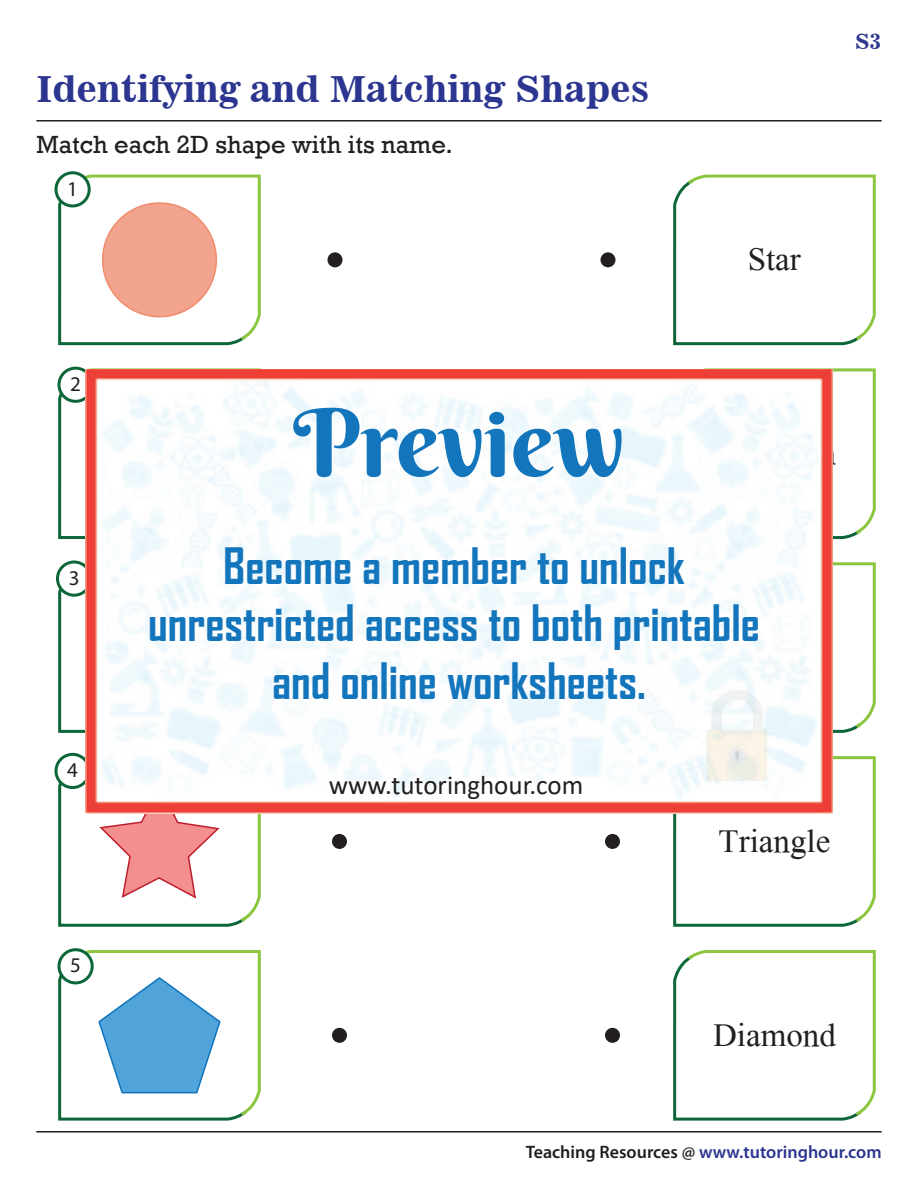
<style>
.page{position:relative;width:918px;height:1188px;background:#fff}
.page>*{position:absolute;margin:0;border:0;box-sizing:border-box;transform-origin:0 0}
.t1{font:94.05px "Berkshire Swash";color:#1375bc}
.t2{font:700 48px/57.6px "Agency FB";color:#1375bc;text-align:center}
.t3{font:36px "News 701 BT Bold A";color:#2c3690}
.t4{font:33px "Mongolian Baiti";color:#231f20}
.t5{font:27px "Calibri";color:#211e1e}
.t6{font:25.5px "Rockwell";color:#231f20}
.t7{font:21px "Myriad Pro";color:#231f20}
.t8{font:21px "News 701 BT Bold A";color:#2e388e}
.t9{font:600 18px "Myriad Pro";color:#2b358f}
.s1{color:#211e1e}
</style>
<div class="page">
<hr style="left:36px;top:120px;width:846px;height:2px;background:#211e1e">
<hr style="left:36px;top:1131px;width:846px;height:2px;background:#211e1e">
<div style="left:327px;top:252px;width:15px;height:15px;background:#231f20;border-radius:50%"></div>
<div style="left:600px;top:252px;width:15px;height:15px;background:#231f20;border-radius:50%"></div>
<div style="left:332px;top:834px;width:15px;height:15px;background:#231f20;border-radius:50%"></div>
<div style="left:605px;top:834px;width:15px;height:15px;background:#231f20;border-radius:50%"></div>
<div style="left:332px;top:1028px;width:15px;height:15px;background:#231f20;border-radius:50%"></div>
<div style="left:605px;top:1028px;width:15px;height:15px;background:#231f20;border-radius:50%"></div>
<svg style="left:673px;top:174px;width:203px;height:172px"></svg>
<svg style="left:703px;top:368px;width:173px;height:173px"></svg>
<svg style="left:832px;top:561px;width:44px;height:173px"></svg>
<svg style="left:672px;top:755px;width:204px;height:172px"></svg>
<svg style="left:673px;top:950px;width:203px;height:171px"></svg>
<svg style="left:58px;top:174px;width:203px;height:172px"></svg>
<svg style="left:58px;top:367px;width:203px;height:174px"></svg>
<div style="left:56px;top:561px;width:36px;height:36px;border:3px solid #0c6638;border-radius:50%"></div>
<div style="left:54px;top:753px;width:37px;height:36px;border:3px solid #0c6638;border-radius:50%"></div>
<svg style="left:58px;top:950px;width:203px;height:171px"></svg>
<div style="left:59px;top:950px;width:33px;height:33px;background:#fff;border-radius:50%"></div>
<div style="left:57px;top:948px;width:37px;height:36px;border:3px solid #0c6638;border-radius:50%"></div>
<div style="left:56px;top:173px;width:33px;height:33px;background:#fff;border-radius:50%"></div>
<div style="left:54px;top:171px;width:37px;height:36px;border:3px solid #0c6638;border-radius:50%"></div>
<div style="left:59px;top:368px;width:33px;height:33px;background:#fff;border-radius:50%"></div>
<div style="left:57px;top:367px;width:37px;height:36px;border:3px solid #0c6638;border-radius:50%"></div>
<svg style="left:57px;top:755px;width:205px;height:172px"></svg>
<svg style="left:57px;top:561px;width:29px;height:173px"></svg>
<img style="left:86px;top:369px;width:746px;height:444px">
<p class="t3" style="left:36px;top:74px;width:614px">Identifying and Matching Shapes</p>
<p class="t6" style="left:36px;top:135px;width:418px">Match each 2D shape with its name.</p>
<p class="t7" style="left:67px;top:176px;width:12px">1</p>
<p class="t8" style="left:855px;top:33px;width:28px">S3</p>
<p class="t4" style="left:748px;top:246px;width:55px">Star</p>
<p class="t7" style="left:70px;top:371px;width:12px">2</p>
<p class="t7" style="left:69px;top:565px;width:12px">3</p>
<p class="t7" style="left:67px;top:758px;width:12px">4</p>
<p class="t7" style="left:70px;top:953px;width:12px">5</p>
<h1 class="t1" style="left:293px;top:389px;width:333px">Preview</h1>
<p class="t2" style="left:148px;top:540px;width:613px">Become a member to unlock unrestricted access to both printable and online worksheets.</p>
<p class="t5" style="left:329px;top:776px;width:256px">www.tutoringhour.com</p>
<p class="t4" style="left:719px;top:827px;width:113px">Triangle</p>
<p class="t4" style="left:713px;top:1021px;width:124px">Diamond</p>
<p class="t9" style="left:526px;top:1145px;width:357px"><span class="s1">Teaching Resources @</span> www.tutoringhour.com</p>
</div>
